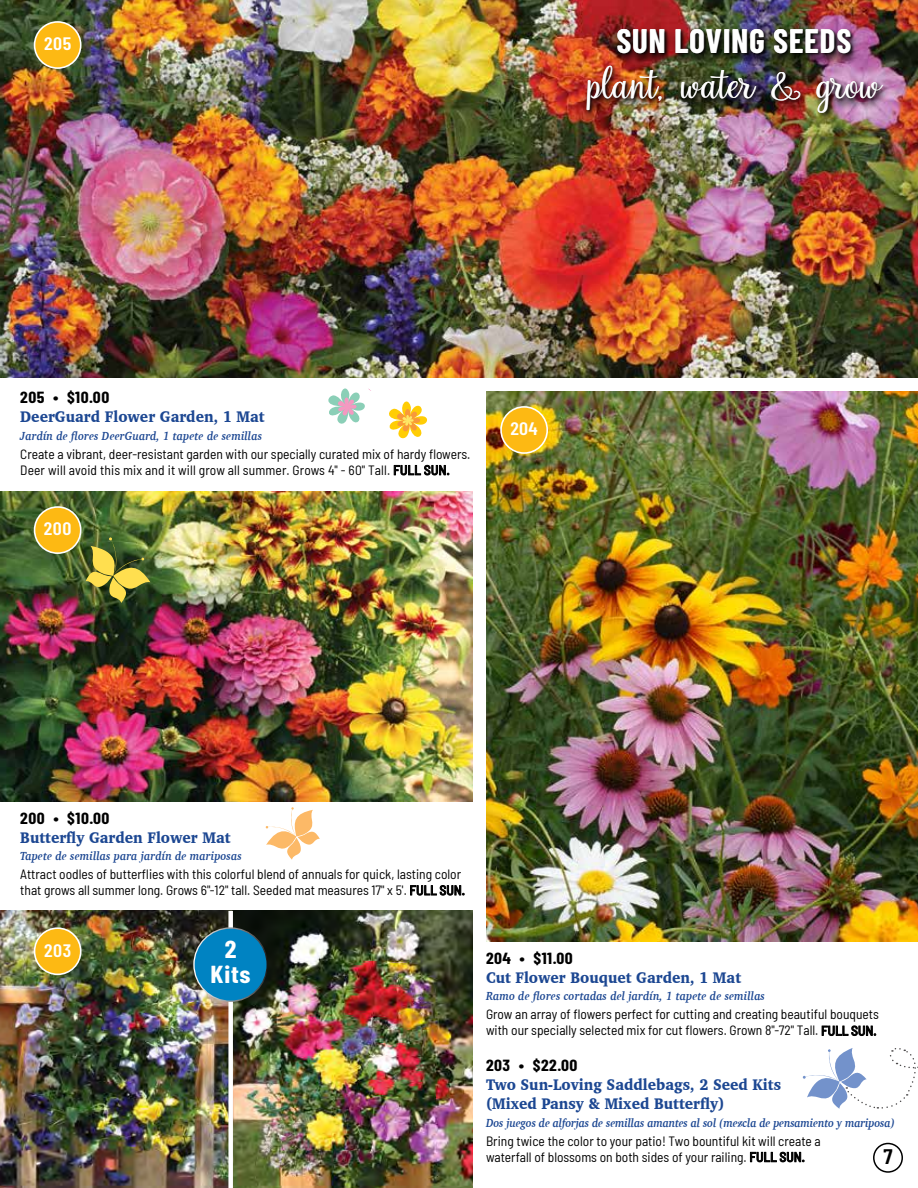
<style>
.page{position:relative;width:918px;height:1188px;background:#fff}
.page>*{position:absolute;margin:0;border:0;box-sizing:border-box;transform-origin:0 0}
.t1{font:33px "Rosalinda";color:#fff;scale:1.15 1}
.t2{font:700 33px "Barlow Condensed";letter-spacing:.03em;color:#fff}
.t3{font:700 24px/24.9px "Barlow Condensed";color:#fff;text-align:center;scale:1.11 1}
.t4{font:600 21px "Barlow Condensed";color:#000;scale:1.11 1}
.t5{font:600 18px "Barlow Condensed";letter-spacing:.03em;color:#fff;scale:1.11 1}
.t6{font:900 15.75px/18.9px "Charter";color:#1c4792;scale:.9 1}
.t7{font:700 15.75px "Barlow Condensed";letter-spacing:.03em;color:#000;scale:1.11 1}
.t8{font:semi-condensed 13.5px/16.2px "Barlow";color:#000}
.t9{font:italic 700 12px "Charter";letter-spacing:.01em;color:#1c4792;scale:.9 1}
.t10{font:italic 700 12px "Charter";letter-spacing:-.01em;color:#1c4792;scale:.89 1}
.s1{font-weight:500}
</style>
<div class="page">
<img style="left:0;top:0;width:918px;height:377px">
<img style="left:486px;top:391px;width:432px;height:551px">
<img style="left:0;top:911px;width:228px;height:277px">
<img style="left:233px;top:911px;width:239px;height:277px">
<img style="left:0;top:492px;width:472px;height:309px">
<div style="left:578px;top:24px;width:317px;height:104px;background:#000;opacity:.45"></div>
<div style="left:585px;top:29px;width:303px;height:88px;background:#000;opacity:.9"></div>
<div style="left:35px;top:507px;width:46px;height:46px;background:#fdb913;border-radius:50%"></div>
<div style="left:34px;top:506px;width:48px;height:48px;border:2px solid #fff;border-radius:50%"></div>
<div style="left:35px;top:928px;width:46px;height:46px;background:#fdb913;border-radius:50%"></div>
<div style="left:34px;top:927px;width:48px;height:48px;border:2px solid #fff;border-radius:50%"></div>
<div style="left:35px;top:22px;width:46px;height:46px;background:#fdb913;border-radius:50%"></div>
<div style="left:34px;top:21px;width:48px;height:48px;border:2px solid #fff;border-radius:50%"></div>
<div style="left:501px;top:407px;width:46px;height:46px;background:#fdb913;border-radius:50%"></div>
<div style="left:500px;top:406px;width:48px;height:48px;border:2px solid #fff;border-radius:50%"></div>
<div style="left:194px;top:928px;width:73px;height:73px;background:#0083c2;border-radius:50%"></div>
<div style="left:193px;top:927px;width:75px;height:75px;border:1px solid #fff;border-radius:50%"></div>
<svg style="left:261px;top:801px;width:59px;height:59px"></svg>
<svg style="left:98px;top:626px;width:15px;height:4px"></svg>
<svg style="left:48px;top:571px;width:16px;height:59px"></svg>
<svg style="left:86px;top:537px;width:64px;height:66px;background:#7f8435"></svg>
<svg style="left:328px;top:388px;width:99px;height:51px"></svg>
<svg style="left:803px;top:1048px;width:115px;height:61px"></svg>
<div style="left:873px;top:1143px;width:30px;height:30px;border:2px solid #000;border-radius:50%"></div>
<h3 class="t5" style="left:44px;top:31px;width:26px">205</h3>
<h1 class="t2" style="left:617px;top:18px;width:236px">SUN LOVING SEEDS</h1>
<h1 class="t1" style="left:587px;top:67px;width:257px">plant, water &amp; grow</h1>
<p class="t7" style="left:20px;top:387px;width:82px">205 • $10.00</p>
<p class="t6" style="left:20px;top:407px;width:273px">DeerGuard Flower Garden, 1 Mat</p>
<p class="t9" style="left:20px;top:425px;width:270px">Jardín de flores DeerGuard, 1 tapete de semillas</p>
<p class="t8" style="left:20px;top:445px;width:452px">Create a vibrant, deer-resistant garden with our specially curated mix of hardy flowers.<br>Deer will avoid this mix and it will grow all summer. Grows 4" - 60" Tall. <span class="s1">FULL SUN.</span></p>
<h3 class="t5" style="left:44px;top:516px;width:26px">200</h3>
<h3 class="t5" style="left:511px;top:416px;width:26px">204</h3>
<p class="t7" style="left:20px;top:807px;width:82px">200 • $10.00</p>
<p class="t6" style="left:20px;top:827px;width:235px">Butterfly Garden Flower Mat</p>
<p class="t9" style="left:20px;top:846px;width:248px">Tapete de semillas para jardín de mariposas</p>
<p class="t8" style="left:20px;top:865px;width:446px">Attract oodles of butterflies with this colorful blend of annuals for quick, lasting color that grows all summer long. Grows 6"-12" tall. Seeded mat measures 17" x 5'. <span class="s1">FULL SUN.</span></p>
<h3 class="t5" style="left:44px;top:937px;width:26px">203</h3>
<h2 class="t3" style="left:211px;top:936px;width:38px">2<br>Kits</h2>
<p class="t7" style="left:486px;top:947px;width:80px">204 • $11.00</p>
<p class="t6" style="left:486px;top:968px;width:285px">Cut Flower Bouquet Garden, 1 Mat</p>
<p class="t9" style="left:486px;top:986px;width:311px">Ramo de flores cortadas del jardín, 1 tapete de semillas</p>
<p class="t8" style="left:486px;top:1005px;width:394px">Grow an array of flowers perfect for cutting and creating beautiful bouquets with our specially selected mix for cut flowers. Grown 8"-72" Tall. <span class="s1">FULL SUN.</span></p>
<p class="t7" style="left:486px;top:1055px;width:84px">203 • $22.00</p>
<p class="t6" style="left:486px;top:1075px;width:329px">Two Sun-Loving Saddlebags, 2 Seed Kits (Mixed Pansy &amp; Mixed Butterfly)</p>
<p class="t10" style="left:486px;top:1112px;width:461px">Dos juegos de alforjas de semillas amantes al sol (mezcla de pensamiento y mariposa)</p>
<p class="t8" style="left:486px;top:1132px;width:336px">Bring twice the color to your patio! Two bountiful kit will create a waterfall of blossoms on both sides of your railing. <span class="s1">FULL SUN.</span></p>
<h3 class="t4" style="left:884px;top:1142px;width:10px">7</h3>
</div>
